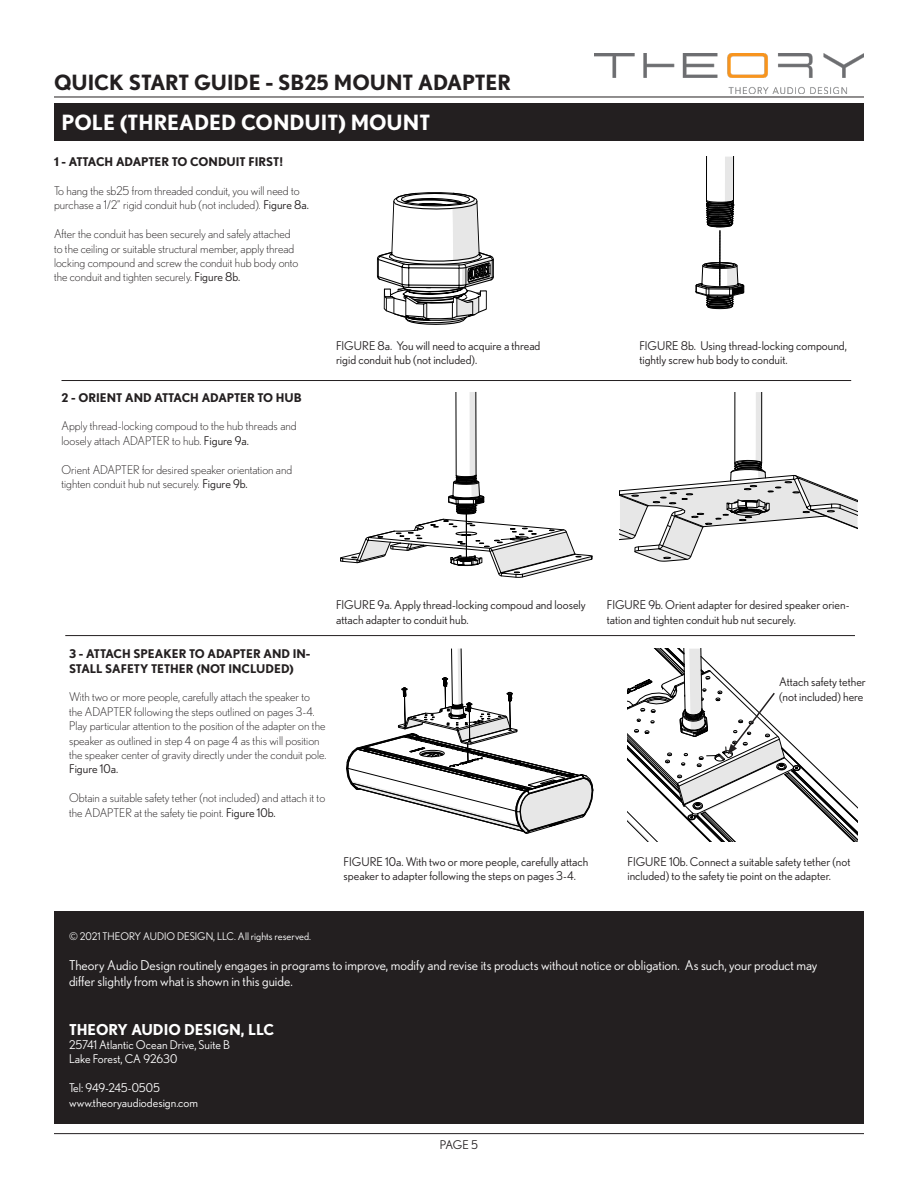
<style>
.page{position:relative;width:918px;height:1188px;background:#fff}
.page>*{position:absolute;margin:0;border:0;box-sizing:border-box;transform-origin:0 0}
.t1{font:700 21px "Nobel";color:#231f20}
.Section_Title{font:700 21px "Nobel";color:#fff}
.t2{font:700 15px "Nobel";color:#fff}
.Paragraph_Text{font:13.5px/16.2px "Nobel";color:#fff}
.t3{font:300 12px/14.4px "Nobel";color:#231f20}
.t4{font:12px/14.4px "Nobel";color:#231f20}
.t5{font:700 12px/14.4px "Nobel";color:#231f20}
.t6{font:12px "Nobel";color:#fff}
.t7{font:12px "Nobel";letter-spacing:-.02em;color:#fff}
.t8{font:10.5px "Nobel";color:#fff}
.s1{font-weight:400}
</style>
<div class="page">
<img style="left:594px;top:54px;width:270px;height:39px">
<hr style="left:54px;top:97px;width:810px;height:1px;background:#231f20">
<hr style="left:54px;top:1133px;width:810px;height:1px;background:#231f20">
<div style="left:54px;top:103px;width:810px;height:37px;background:#231f20"></div>
<div style="left:54px;top:911px;width:810px;height:213px;background:#231f20"></div>
<svg style="left:377px;top:192px;width:117px;height:133px"></svg>
<svg style="left:695px;top:157px;width:49px;height:152px"></svg>
<hr style="left:62px;top:380px;width:789px;height:1px;background:#231f20">
<svg style="left:340px;top:391px;width:252px;height:187px"></svg>
<hr style="left:65px;top:635px;width:790px;height:1px;background:#231f20">
<svg style="left:620px;top:392px;width:238px;height:170px"></svg>
<svg style="left:346px;top:648px;width:248px;height:186px"></svg>
<svg style="left:627px;top:649px;width:231px;height:192px"></svg>
<h1 class="t1" style="left:54px;top:70px;width:459px">QUICK START GUIDE - SB25 MOUNT ADAPTER</h1>
<p class="Section_Title" style="left:62px;top:110px;width:370px">POLE (THREADED CONDUIT) MOUNT</p>
<p class="t5" style="left:54px;top:154px;width:231px">1 - ATTACH ADAPTER TO CONDUIT FIRST!</p>
<p class="t3" style="left:54px;top:183px;width:256px">To hang the sb25 from threaded conduit, you will need to purchase a 1/2” rigid conduit hub (not included). <span class="s1">Figure 8a.</span></p>
<p class="t3" style="left:54px;top:227px;width:246px">After the conduit has been securely and safely attached to the ceiling or suitable structural member, apply thread locking compound and screw the conduit hub body onto the conduit and tighten securely. <span class="s1">Figure 8b.</span></p>
<p class="t5" style="left:62px;top:390px;width:242px">2 - ORIENT AND ATTACH ADAPTER TO HUB</p>
<p class="t3" style="left:62px;top:419px;width:237px">Apply thread-locking compoud to the hub threads and loosely attach ADAPTER to hub. <span class="s1">Figure 9a.</span></p>
<p class="t3" style="left:62px;top:462px;width:232px">Orient ADAPTER for desired speaker orientation and tighten conduit hub nut securely. <span class="s1">Figure 9b.</span></p>
<p class="t4" style="left:336px;top:338px;width:206px">FIGURE 8a. You will need to acquire a thread rigid conduit hub (not included).</p>
<p class="t4" style="left:639px;top:338px;width:209px">FIGURE 8b. Using thread-locking compound, tightly screw hub body to conduit.</p>
<p class="t5" style="left:69px;top:646px;width:243px">3 - ATTACH SPEAKER TO ADAPTER AND IN-<br>STALL SAFETY TETHER (NOT INCLUDED)</p>
<p class="t3" style="left:69px;top:690px;width:259px">With two or more people, carefully attach the speaker to the ADAPTER following the steps outlined on pages 3-4.<br>Play particular attention to the position of the adapter on the speaker as outlined in step 4 on page 4 as this will position the speaker center of gravity directly under the conduit pole.<br><span class="s1">Figure 10a.</span></p>
<p class="t3" style="left:69px;top:791px;width:258px">Obtain a suitable safety tether (not included) and attach it to the ADAPTER at the safety tie point. <span class="s1">Figure 10b.</span></p>
<p class="t4" style="left:336px;top:598px;width:251px">FIGURE 9a. Apply thread-locking compoud and loosely attach adapter to conduit hub.</p>
<p class="t4" style="left:607px;top:598px;width:244px">FIGURE 9b. Orient adapter for desired speaker orien&shy;tation and tighten conduit hub nut securely.</p>
<p class="t4" style="left:779px;top:675px;width:88px">Attach safety tether (not included) here</p>
<p class="t4" style="left:344px;top:854px;width:246px">FIGURE 10a. With two or more people, carefully attach speaker to adapter following the steps on pages 3-4.</p>
<p class="t4" style="left:627px;top:854px;width:224px">FIGURE 10b. Connect a suitable safety tether (not included) to the safety tie point on the adapter.</p>
<p class="t8" style="left:69px;top:930px;width:244px">© 2021 THEORY AUDIO DESIGN, LLC. All rights reserved.</p>
<p class="Paragraph_Text" style="left:69px;top:957px;width:750px">Theory Audio Design routinely engages in programs to improve, modify and revise its products without notice or obligation. As such, your product may differ slightly from what is shown in this guide.</p>
<p class="t2" style="left:69px;top:1020px;width:207px">THEORY AUDIO DESIGN, LLC</p>
<p class="t6" style="left:69px;top:1038px;width:163px">25741 Atlantic Ocean Drive, Suite B</p>
<p class="t6" style="left:69px;top:1052px;width:110px">Lake Forest, CA 92630</p>
<p class="t7" style="left:69px;top:1081px;width:93px">Tel: 949-245-0505</p>
<p class="t6" style="left:69px;top:1096px;width:131px">www.theoryaudiodesign.com</p>
<p class="t4" style="left:440px;top:1138px;width:40px">PAGE 5</p>
</div>
